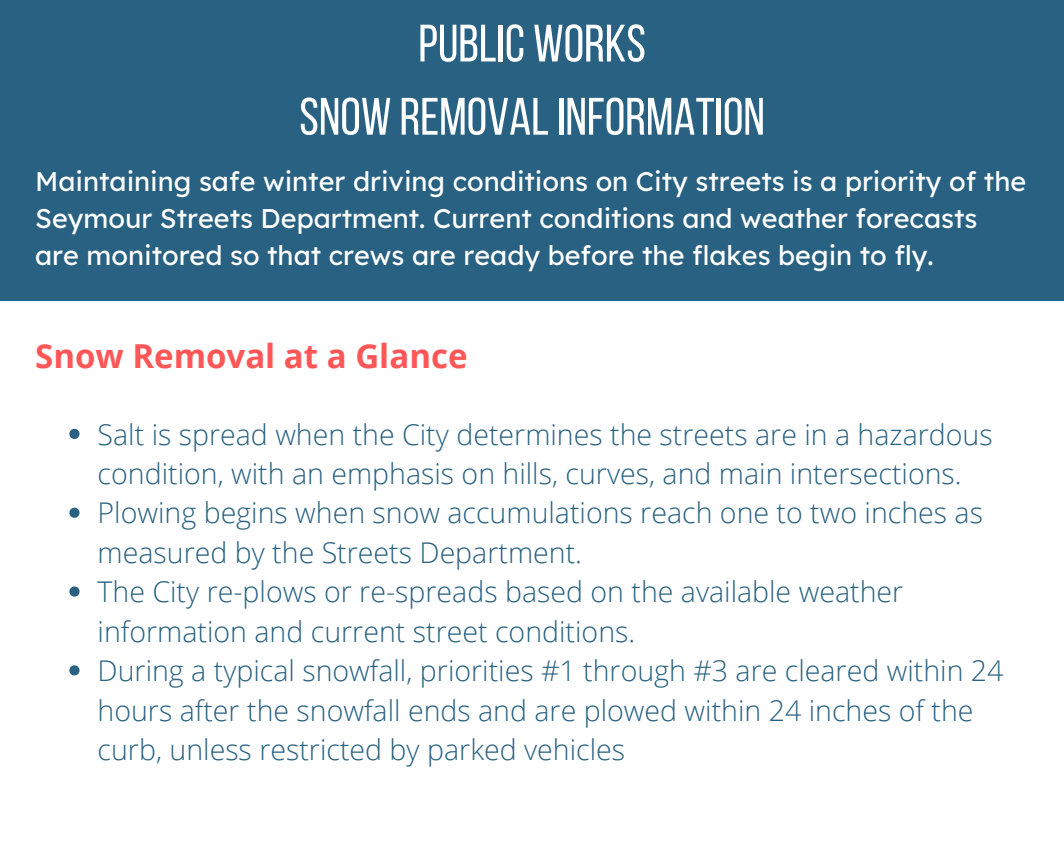
<style>
.page{position:relative;width:1064px;height:851px;background:#fff}
.page>*{position:absolute;margin:0;border:0;box-sizing:border-box;transform-origin:0 0}
.t1{font:52.5px "Bebas Neue";color:#fff}
.t2{font:700 33px "Open Sans";color:#ff5757}
.t3{font:300 28.5px/39.5px "Open Sans";color:#286181}
.t4{font:27px/37.2px "Lexend Deca";color:#fff}
</style>
<div class="page">
<div style="left:0;top:0;width:1063px;height:850px;background:#286181"></div>
<div style="left:0;top:301px;width:1063px;height:549px;background:#fff"></div>
<svg style="left:69px;top:429px;width:10px;height:10px"></svg>
<svg style="left:69px;top:507px;width:10px;height:11px"></svg>
<svg style="left:69px;top:586px;width:10px;height:10px"></svg>
<svg style="left:69px;top:665px;width:10px;height:10px"></svg>
<p class="t1" style="left:418px;top:22px;width:229px">PUBLIC WORKS</p>
<p class="t1" style="left:299px;top:95px;width:467px">SNOW REMOVALINFORMATION</p>
<p class="t4" style="left:35px;top:162px;width:992px">Maintaining safe winter driving conditions on City streets is a priority of the<br>Seymour Streets Department. Current conditions and weather forecasts are monitored so that crews are ready before the flakes begin to fly.</p>
<p class="t2" style="left:35px;top:332px;width:434px">Snow Removal at a Glance</p>
<p class="t3" style="left:98px;top:414px;width:896px">Salt is spread when the City determines the streets are in a hazardous condition, with an emphasis on hills, curves, and main intersections.</p>
<p class="t3" style="left:98px;top:492px;width:886px">Plowing begins when snow accumulations reach one to two inches as measured by the Streets Department.</p>
<p class="t3" style="left:98px;top:571px;width:807px">The City re-plows or re-spreads based on the available weather information and current street conditions.</p>
<p class="t3" style="left:98px;top:650px;width:907px">During a typical snowfall, priorities #1 through #3 are cleared within 24 hours after the snowfall ends and are plowed within 24 inches of the curb, unless restricted by parked vehicles</p>
</div>
